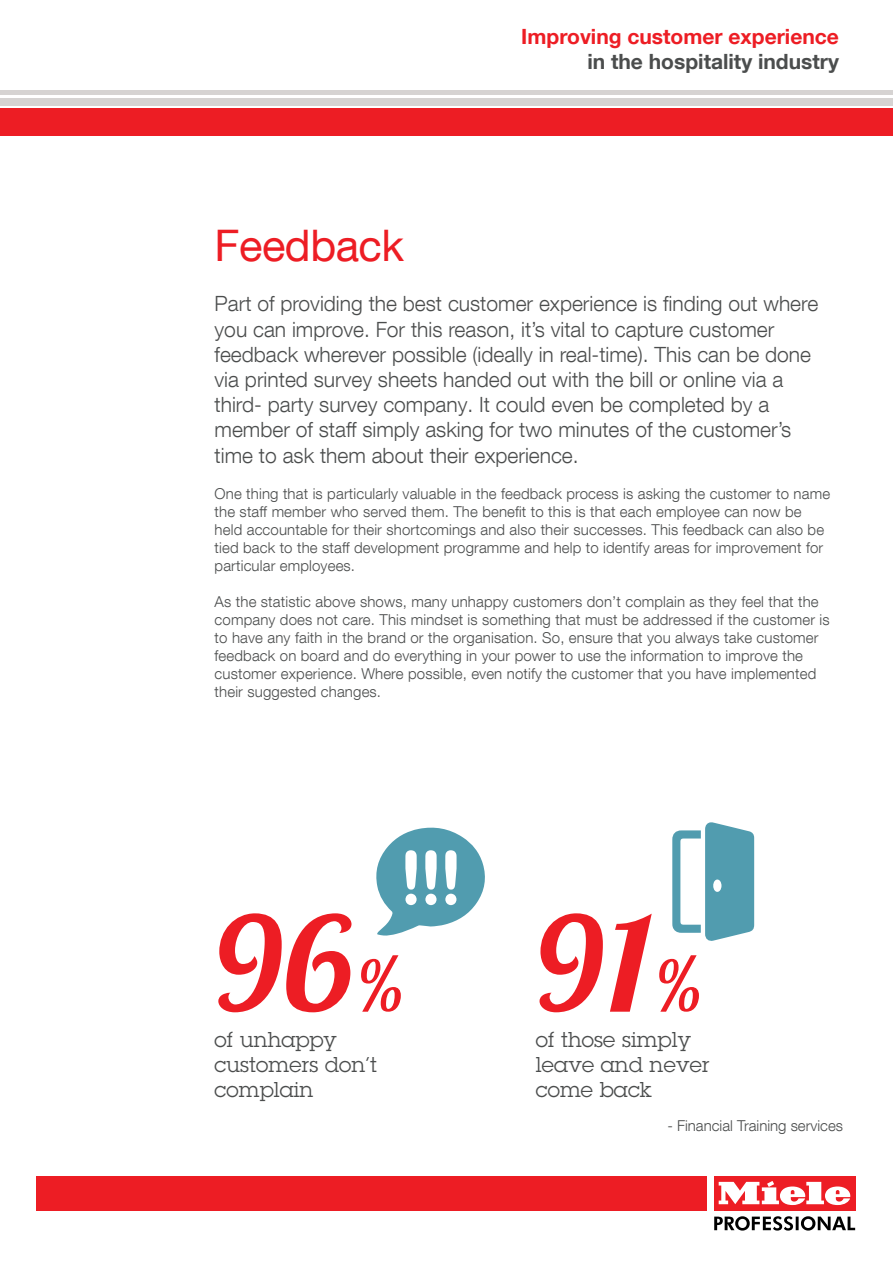
<style>
.page{position:relative;width:893px;height:1263px;background:#fff}
.page>*{position:absolute;margin:0;border:0;box-sizing:border-box;transform-origin:0 0}
.t1{font:131.1px "Lobster 1.3";color:#ed1d24;scale:1.05 1}
.t2{font:43.5px "Helvetica Neue";letter-spacing:-.01em;color:#ed1d24}
.t3{font:300 21px/25.2px "Helvetica Neue";color:#4b4d4d}
.t4{font:21px/25.2px "Lubalin Graph";letter-spacing:.01em;color:#4b4d4d}
.t5{font:700 21px "Helvetica Neue";color:#ed1d24}
.t6{font:700 21px "Helvetica Neue";color:#4b4d4d}
.t7{font:300 15px/18px "Helvetica Neue";letter-spacing:.01em;color:#4b4d4d}
.s1{font-size:75.3px}
</style>
<div class="page">
<div style="left:0;top:98px;width:893px;height:7px;background:#d6d3d2"></div>
<div style="left:0;top:90px;width:893px;height:5px;background:#d6d3d2"></div>
<div style="left:0;top:108px;width:893px;height:28px;background:#ed1d24"></div>
<div style="left:36px;top:1176px;width:670px;height:35px;background:#ed1d24"></div>
<svg style="left:714px;top:1216px;width:141px;height:14px"></svg>
<div style="left:714px;top:1176px;width:141px;height:35px;background:#ed1d24"></div>
<svg style="left:719px;top:1181px;width:131px;height:24px"></svg>
<svg style="left:672px;top:822px;width:82px;height:119px"></svg>
<svg style="left:376px;top:827px;width:109px;height:109px"></svg>
<h3 class="t5" style="left:521px;top:23px;width:319px">Improving customer experience</h3>
<h3 class="t6" style="left:587px;top:48px;width:253px">in the hospitality industry</h3>
<h2 class="t2" style="left:215px;top:219px;width:191px">Feedback</h2>
<p class="t3" style="left:215px;top:291px;width:605px">Part of providing the best customer experience is finding out where you can improve. For this reason, it’s vital to capture customer feedback wherever possible (ideally in real-time). This can be done via printed survey sheets handed out with the bill or online via a third- party survey company. It could even be completed by a member of staff simply asking for two minutes of the customer’s time to ask them about their experience.</p>
<p class="t7" style="left:215px;top:484px;width:617px">One thing that is particularly valuable in the feedback process is asking the customer to name the staff member who served them. The benefit to this is that each employee can now be held accountable for their shortcomings and also their successes. This feedback can also be tied back to the staff development programme and help to identify areas for improvement for particular employees.</p>
<p class="t7" style="left:215px;top:592px;width:617px">As the statistic above shows, many unhappy customers don’t complain as they feel that the company does not care. This mindset is something that must be addressed if the customer is to have any faith in the brand or the organisation. So, ensure that you always take customer feedback on board and do everything in your power to use the information to improve the customer experience. Where possible, even notify the customer that you have implemented their suggested changes.</p>
<h1 class="t1" style="left:215px;top:880px;width:465px">96<span class="s1">%</span> 91<span class="s1">%</span></h1>
<h3 class="t4" style="left:215px;top:1026px;width:164px">of unhappy customers don’t complain</h3>
<h3 class="t4" style="left:536px;top:1026px;width:175px">of those simply leave and never come back</h3>
<p class="t7" style="left:667px;top:1116px;width:177px">- Financial Training services</p>
</div>
